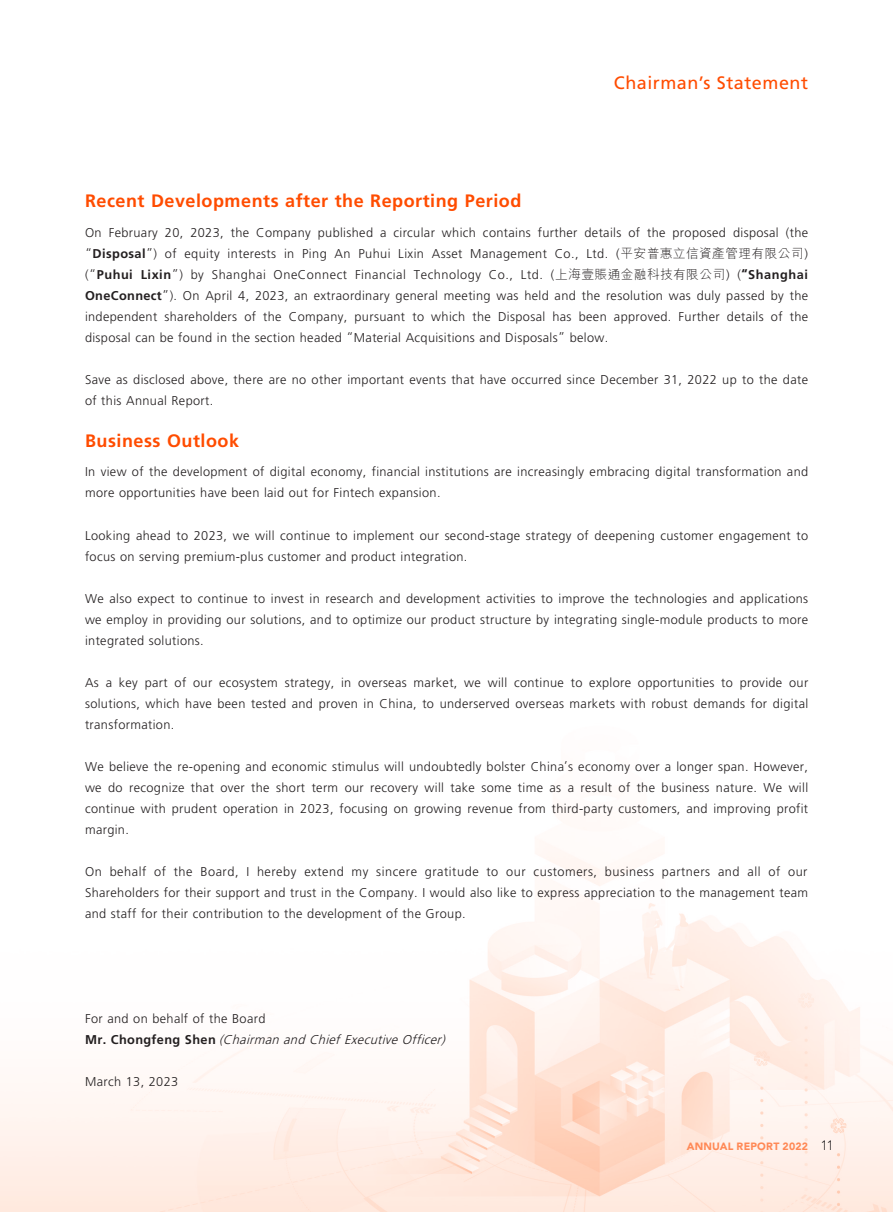
<style>
.page{position:relative;width:893px;height:1212px;background:#fff}
.page>*{position:absolute;margin:0;border:0;box-sizing:border-box;transform-origin:0 0}
.t1{font:700 18px "Frutiger LT Std";letter-spacing:.03em;color:#ff4c00}
.t2{font:18px "Frutiger LT Std";letter-spacing:.03em;color:#ff4c00}
.t3{font:300 12.75px/21px "Frutiger LT Std";letter-spacing:.03em;color:#231f20;text-align:justify}
.t4{font:italic 300 12.75px/21px "Frutiger LT Std";color:#231f20}
.t5{font:900 10.5px "Avenir LT Std";letter-spacing:.02em;color:#ff8956}
.s1{font-weight:700}
.s2{font-family:"M Hei HK"}
.s3{font-style:normal}
.s4{font-weight:700;font-style:normal}
.s5{font-weight:300;font-size:13.5px;color:#231f20}
</style>
<div class="page">
<img style="left:0;top:841px;width:893px;height:371px">
<h1 class="t2" style="left:614px;top:73px;width:196px">Chairman’s Statement</h1>
<h1 class="t1" style="left:85px;top:191px;width:438px">Recent Developments after the Reporting Period</h1>
<p class="t3" style="left:85px;top:222px;width:725px">On February 20, 2023, the Company published a circular which contains further details of the proposed disposal (the “<span class="s1">Disposal</span>”) of equity interests in Ping An Puhui Lixin Asset Management Co., Ltd. (<span class="s2">平安普惠立信資產管理有限公司</span>) (“<span class="s1">Puhui Lixin</span>”) by Shanghai OneConnect Financial Technology Co., Ltd. (<span class="s2">上海壹賬通金融科技有限公司</span>) (<span class="s1">“Shanghai OneConnect</span>”). On April 4, 2023, an extraordinary general meeting was held and the resolution was duly passed by the independent shareholders of the Company, pursuant to which the Disposal has been approved. Further details of the disposal can be found in the section headed “Material Acquisitions and Disposals” below.</p>
<p class="t3" style="left:85px;top:369px;width:725px">Save as disclosed above, there are no other important events that have occurred since December 31, 2022 up to the date of this Annual Report.</p>
<h1 class="t1" style="left:85px;top:430px;width:156px">Business Outlook</h1>
<p class="t3" style="left:85px;top:462px;width:725px">In view of the development of digital economy, financial institutions are increasingly embracing digital transformation and more opportunities have been laid out for Fintech expansion.</p>
<p class="t3" style="left:85px;top:525px;width:725px">Looking ahead to 2023, we will continue to implement our second-stage strategy of deepening customer engagement to focus on serving premium-plus customer and product integration.</p>
<p class="t3" style="left:85px;top:588px;width:725px">We also expect to continue to invest in research and development activities to improve the technologies and applications we employ in providing our solutions, and to optimize our product structure by integrating single-module products to more integrated solutions.</p>
<p class="t3" style="left:85px;top:672px;width:725px">As a key part of our ecosystem strategy, in overseas market, we will continue to explore opportunities to provide our solutions, which have been tested and proven in China, to underserved overseas markets with robust demands for digital transformation.</p>
<p class="t3" style="left:85px;top:756px;width:725px">We believe the re-opening and economic stimulus will undoubtedly bolster China’s economy over a longer span. However, we do recognize that over the short term our recovery will take some time as a result of the business nature. We will continue with prudent operation in 2023, focusing on growing revenue from third-party customers, and improving profit margin.</p>
<p class="t3" style="left:85px;top:861px;width:725px">On behalf of the Board, I hereby extend my sincere gratitude to our customers, business partners and all of our Shareholders for their support and trust in the Company. I would also like to express appreciation to the management team and staff for their contribution to the development of the Group.</p>
<p class="t4" style="left:85px;top:1008px;width:365px"><span class="s3">For and on behalf of the Board<br></span><span class="s4">M r . C h o n g f e n g S h e n</span> (Chairman and ChiefExecutive Officer)</p>
<p class="t3" style="left:85px;top:1071px;width:95px">March 13, 2023</p>
<p class="t5" style="left:687px;top:1140px;width:148px">ANNUAL REPORT 2022 <span class="s5">11</span></p>
</div>
